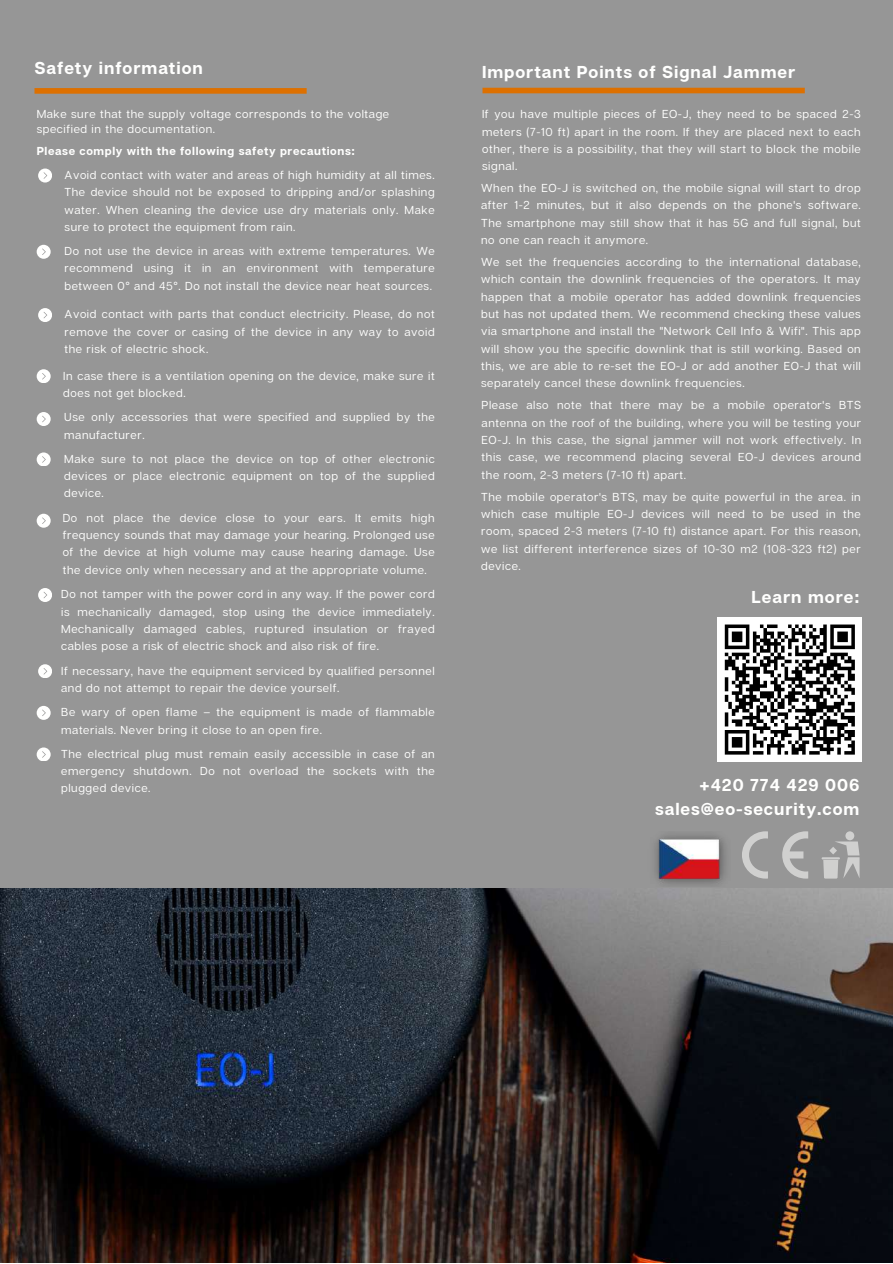
<style>
.page{position:relative;width:893px;height:1264px;background:#fff}
.page>*{position:absolute;margin:0;border:0;box-sizing:border-box;transform-origin:0 0}
.t1{font:700 17.25px/23.7px "Articulat CF";letter-spacing:.055em;color:#fffffe;text-align:right}
.t2{font:11.55px/17.2px "Articulat CF";letter-spacing:.055em;color:#fffffe;text-align:justify}
.t3{font:700 11.55px "Articulat CF";letter-spacing:.055em;color:#fffffe}
</style>
<div class="page">
<div style="left:0;top:0;width:892px;height:1262px;background:#969696"></div>
<svg style="left:38px;top:168px;width:14px;height:14px"></svg>
<svg style="left:742px;top:831px;width:66px;height:47px"></svg>
<svg style="left:845px;top:831px;width:9px;height:9px"></svg>
<svg style="left:821px;top:841px;width:38px;height:37px"></svg>
<img style="left:655px;top:835px;width:71px;height:50px">
<div style="left:34px;top:88px;width:272px;height:6px;background:#dd7000"></div>
<img style="left:0;top:888px;width:892px;height:374px">
<div style="left:717px;top:617px;width:144px;height:144px;background:#fff"></div>
<svg style="left:724px;top:624px;width:131px;height:131px"></svg>
<svg style="left:37px;top:245px;width:13px;height:13px"></svg>
<svg style="left:38px;top:308px;width:14px;height:13px"></svg>
<svg style="left:37px;top:369px;width:13px;height:14px"></svg>
<svg style="left:37px;top:412px;width:13px;height:13px"></svg>
<svg style="left:37px;top:452px;width:13px;height:14px"></svg>
<svg style="left:37px;top:513px;width:13px;height:14px"></svg>
<svg style="left:38px;top:588px;width:14px;height:13px"></svg>
<svg style="left:38px;top:664px;width:14px;height:13px"></svg>
<svg style="left:37px;top:706px;width:13px;height:13px"></svg>
<div style="left:482px;top:88px;width:322px;height:5px;background:#dd7000"></div>
<svg style="left:37px;top:747px;width:13px;height:14px"></svg>
<h1 class="t1" style="left:34px;top:56px;width:170px">Safety information</h1>
<p class="t2" style="left:37px;top:105px;width:354px;line-height:15.5px">Make sure that the supply voltage corresponds to the voltage specified in the documentation.</p>
<p class="t3" style="left:37px;top:143px;width:320px">Please comply with the following safety precautions:</p>
<p class="t2" style="left:64px;top:166px;width:371px">Avoid contact with water and areas of high humidity at all times.<br>The device should not be exposed to dripping and/or splashing water. When cleaning the device use dry materials only. Make sure to protect the equipment from rain.</p>
<p class="t2" style="left:64px;top:242px;width:371px">Do not use the device in areas with extreme temperatures. We recommend using it in an environment with temperature between 0° and 45°. Do not install the device near heat sources.</p>
<p class="t2" style="left:64px;top:305px;width:371px">Avoid contact with parts that conduct electricity. Please, do not remove the cover or casing of the device in any way to avoid the risk of electric shock.</p>
<p class="t2" style="left:63px;top:366px;width:373px">In case there is a ventilation opening on the device, make sure it does not get blocked.</p>
<p class="t2" style="left:64px;top:408px;width:372px">Use only accessories that were specified and supplied by the manufacturer.</p>
<p class="t2" style="left:64px;top:450px;width:372px">Make sure to not place the device on top of other electronic devices or place electronic equipment on top of the supplied device.</p>
<p class="t2" style="left:63px;top:509px;width:373px">Do not place the device close to your ears. It emits high frequency sounds that may damage your hearing. Prolonged use of the device at high volume may cause hearing damage. Use the device only when necessary and at the appropriate volume.</p>
<p class="t2" style="left:61px;top:585px;width:375px">Do not tamper with the power cord in any way. If the power cord is mechanically damaged, stop using the device immediately.<br>Mechanically damaged cables, ruptured insulation or frayed cables pose a risk of electric shock and also risk of fire.</p>
<p class="t2" style="left:61px;top:661px;width:375px">If necessary, have the equipment serviced by qualified personnel and do not attempt to repair the device yourself.</p>
<p class="t2" style="left:61px;top:703px;width:375px">Be wary of open flame – the equipment is made of flammable materials. Never bring it close to an open fire.</p>
<p class="t2" style="left:61px;top:744px;width:375px">The electrical plug must remain easily accessible in case of an emergency shutdown. Do not overload the sockets with the plugged device.</p>
<h1 class="t1" style="left:482px;top:60px;width:315px">Important Points of Signal Jammer</h1>
<p class="t2" style="left:482px;top:105px;width:380px">If you have multiple pieces of EO-J, they need to be spaced 2-3 meters (7-10 ft) apart in the room. If they are placed next to each other, there is a possibility, that they will start to block the mobile signal.</p>
<p class="t2" style="left:481px;top:179px;width:381px">When the EO-J is switched on, the mobile signal will start to drop after 1-2 minutes, but it also depends on the phone's software.<br>The smartphone may still show that it has 5G and full signal, but no one can reach it anymore.</p>
<p class="t2" style="left:481px;top:253px;width:381px">We set the frequencies according to the international database, which contain the downlink frequencies of the operators. It may happen that a mobile operator has added downlink frequencies but has not updated them. We recommend checking these values via smartphone and install the "Network Cell Info &amp; Wifi". This app will show you the specific downlink that is still working. Based on this, we are able to re-set the EO-J or add another EO-J that will separately cancel these downlink frequencies.</p>
<p class="t2" style="left:481px;top:396px;width:381px">Please also note that there may be a mobile operator's BTS antenna on the roof of the building, where you will be testing your EO-J. In this case, the signal jammer will not work effectively. In this case, we recommend placing several EO-J devices around the room, 2-3 meters (7-10 ft) apart.</p>
<p class="t2" style="left:481px;top:487px;width:381px">The mobile operator's BTS, may be quite powerful in the area. in which case multiple EO-J devices will need to be used in the room, spaced 2-3 meters (7-10 ft) distance apart. For this reason, we list different interference sizes of 10-30 m2 (108-323 ft2) per device.</p>
<h1 class="t1" style="left:751px;top:584px;width:109px">Learn more:</h1>
<h1 class="t1" style="left:655px;top:773px;width:206px">+420 774 429 006 sales@eo-security.com</h1>
</div>
